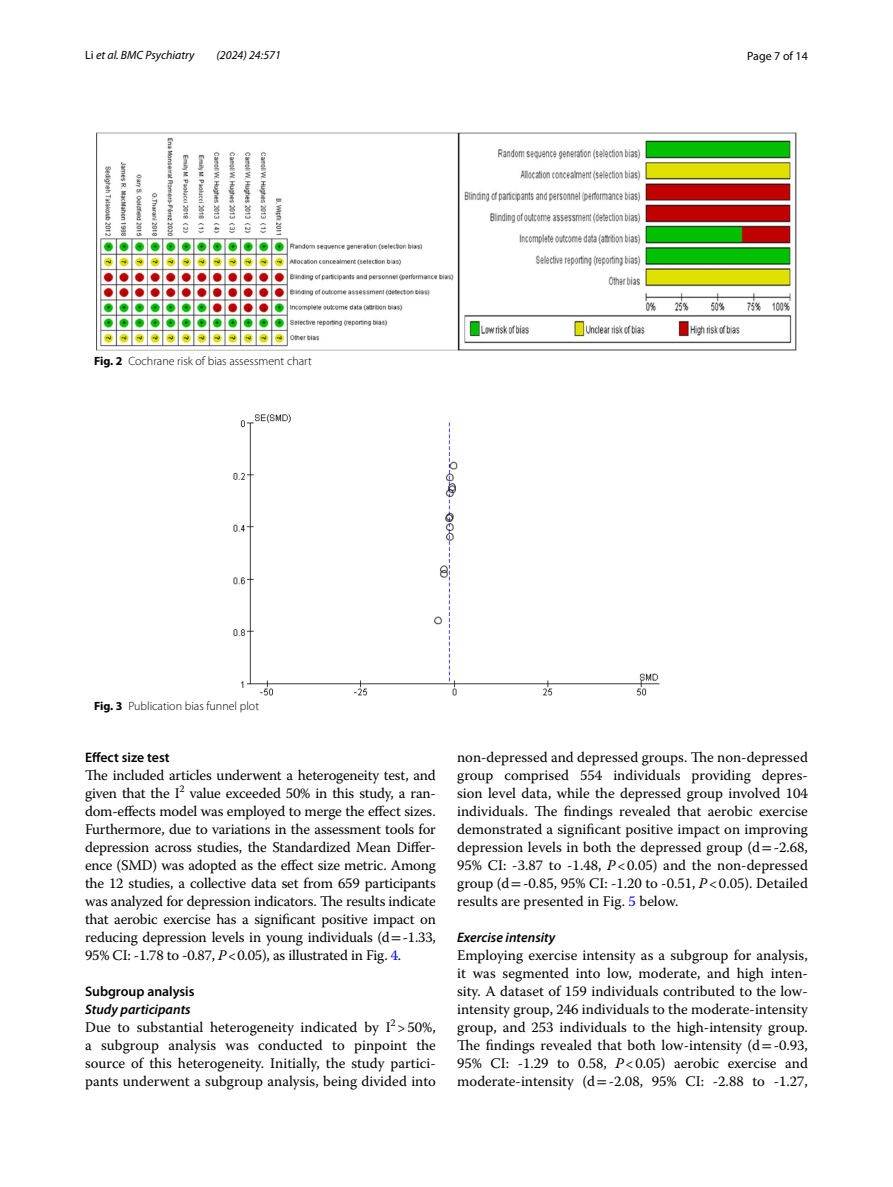
<style>
.page{position:relative;width:893px;height:1187px;background:#fff}
.page>*{position:absolute;margin:0;border:0;box-sizing:border-box;transform-origin:0 0}
.t1{font:14.7px/18px "Warnock Pro";color:#000;text-align:justify}
.t2{font:italic 600 13.8px "Myriad Pro";color:#000}
.t3{font:600 13.8px "Myriad Pro";color:#000}
.t4{font:300 12px "Myriad Pro";color:#000}
.t5{font:italic 12px "Myriad Pro";color:#000}
.t6{font:12px "Myriad Pro";color:#000}
.s1{font-style:normal}
.s2{font-weight:700}
.s3{font-family:"STIX"}
.s4{font-style:italic}
.s5{color:#00f}
</style>
<div class="page">
<img style="left:96px;top:133px;width:701px;height:217px">
<img style="left:234px;top:414px;width:425px;height:281px">
<p class="t5" style="left:85px;top:48px;width:111px"><span class="s1">Li</span> et al. BMC Psychiatry</p>
<p class="t5" style="left:216px;top:48px;width:66px">(2024) 24:571</p>
<p class="t6" style="left:747px;top:48px;width:62px">Page 7 of 14</p>
<p class="t4" style="left:94px;top:355px;width:219px"><span class="s2">Fig. 2</span> Cochrane risk of bias assessment chart</p>
<p class="t4" style="left:94px;top:699px;width:167px"><span class="s2">Fig. 3</span> Publication bias funnel plot</p>
<p class="t3" style="left:85px;top:748px;width:86px">Effect size test</p>
<p class="t1" style="left:85px;top:765px;width:352px">The included articles underwent a heterogeneity test, and given that the I<sup>2</sup> value exceeded 50% in this study, a ran&shy;dom-effects model was employed to merge the effect sizes.<br>Furthermore, due to variations in the assessment tools for depression across studies, the Standardized Mean Differ&shy;ence (SMD) was adopted as the effect size metric. Among the 12 studies, a collective data set from 659 participants was analyzed for depression indicators. The results indicate that aerobic exercise has a significant positive impact on reducing depression levels in young individuals (d<span class="s3">=</span>-1.33, 95% CI: -1.78 to -0.87, <span class="s4">P</span>&lt;0.05), as illustrated in Fig. <span class="s5">4</span>.</p>
<p class="t3" style="left:85px;top:982px;width:111px">Subgroup analysis</p>
<p class="t2" style="left:85px;top:1000px;width:107px">Study participants</p>
<p class="t1" style="left:85px;top:1017px;width:352px">Due to substantial heterogeneity indicated by I<sup>2</sup> &gt;50%, a subgroup analysis was conducted to pinpoint the source of this heterogeneity. Initially, the study partici&shy;pants underwent a subgroup analysis, being divided into</p>
<p class="t1" style="left:457px;top:747px;width:352px">non-depressed and depressed groups. The non-depressed group comprised 554 individuals providing depres&shy;sion level data, while the depressed group involved 104 individuals. The findings revealed that aerobic exercise demonstrated a significant positive impact on improving depression levels in both the depressed group (d<span class="s3">=</span>-2.68, 95% CI: -3.87 to -1.48, <span class="s4">P</span>&lt;0.05) and the non-depressed group (d<span class="s3">=</span>-0.85, 95% CI: -1.20 to -0.51, <span class="s4">P</span>&lt;0.05). Detailed results are presented in Fig. <span class="s5">5</span> below.</p>
<p class="t2" style="left:457px;top:928px;width:100px">Exercise intensity</p>
<p class="t1" style="left:457px;top:945px;width:352px">Employing exercise intensity as a subgroup for analysis, it was segmented into low, moderate, and high inten&shy;sity. A dataset of 159 individuals contributed to the low&shy;intensity group, 246 individuals to the moderate-intensity group, and 253 individuals to the high-intensity group.<br>The findings revealed that both low-intensity (d<span class="s3">=</span>-0.93, 95% CI: -1.29 to 0.58, <span class="s4">P</span>&lt;0.05) aerobic exercise and moderate-intensity (d<span class="s3">=</span>-2.08, 95% CI: -2.88 to -1.27,</p>
</div>
